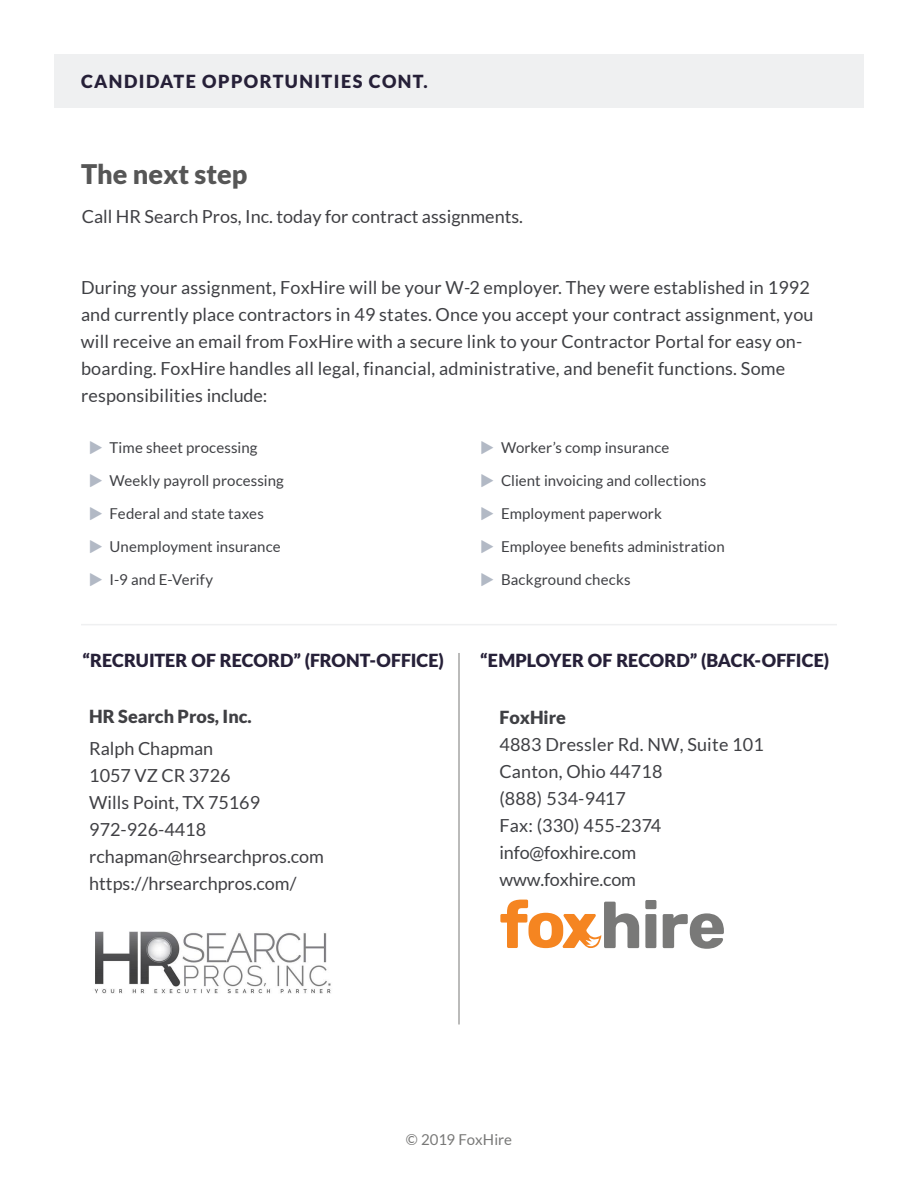
<style>
.page{position:relative;width:918px;height:1188px;background:#fff}
.page>*{position:absolute;margin:0;border:0;box-sizing:border-box;transform-origin:0 0}
.body{font:900 27px "Lato";color:#565656}
.body-2{font:18px/27px "Lato";letter-spacing:.01em;color:#3f4044}
.t1{font:18px/27px "Lato";color:#404044}
.company-info{font:18px/27px "Lato";letter-spacing:.01em;color:#3f4044}
.company-info-header{font:900 18px "Lato";letter-spacing:.01em;color:#262038}
.company-info-header-2{font:900 18px "Lato";letter-spacing:.08em;color:#262038}
.t2{font:900 18px "Lato";color:#404044}
.t3{font:15px "Lato";letter-spacing:.01em;color:#3f4044}
.t4{font:15px "Lato";color:#787877}
.s1{font-weight:900}
</style>
<div class="page">
<div style="left:54px;top:54px;width:810px;height:54px;background:#eff0f1"></div>
<hr style="left:81px;top:624px;width:756px;height:1px;background:#eff0f1">
<hr style="left:459px;top:653px;width:1px;height:371px;background:#787877">
<svg style="left:645px;top:900px;width:11px;height:48px"></svg>
<svg style="left:663px;top:913px;width:61px;height:36px"></svg>
<svg style="left:500px;top:900px;width:139px;height:48px"></svg>
<img style="left:94px;top:931px;width:237px;height:63px">
<p class="company-info-header-2" style="left:81px;top:71px;width:348px">CANDIDATE OPPORTUNITIES CONT.</p>
<p class="body" style="left:81px;top:158px;width:168px">The next step</p>
<p class="t1" style="left:82px;top:203px;width:443px">Call HR Search Pros, Inc. today for contract assignments.</p>
<p class="body-2" style="left:81px;top:274px;width:734px">During your assignment, FoxHire will be your W-2 employer. They were established in 1992 and currently place contractors in 49 states. Once you accept your contract assignment, you will receive an email from FoxHire with a secure link to your Contractor Portal for easy on&shy;boarding. FoxHire handles all legal, financial, administrative, and benefit functions. Some responsibilities include:</p>
<p class="t3" style="left:110px;top:440px;width:150px">Time sheet processing</p>
<p class="t3" style="left:110px;top:473px;width:176px">Weekly payroll processing</p>
<p class="t3" style="left:110px;top:506px;width:156px">Federal and state taxes</p>
<p class="t3" style="left:110px;top:539px;width:173px">Unemployment insurance</p>
<p class="t3" style="left:110px;top:572px;width:105px">I-9 and E-Verify</p>
<p class="t3" style="left:501px;top:440px;width:170px">Worker’s comp insurance</p>
<p class="t3" style="left:501px;top:473px;width:207px">Client invoicing and collections</p>
<p class="t3" style="left:501px;top:506px;width:162px">Employment paperwork</p>
<p class="t3" style="left:501px;top:539px;width:225px">Employee benefits administration</p>
<p class="t3" style="left:501px;top:572px;width:131px">Background checks</p>
<p class="company-info-header" style="left:82px;top:650px;width:363px">“RECRUITER OF RECORD” (FRONT-OFFICE)</p>
<p class="company-info-header" style="left:480px;top:650px;width:350px">“EMPLOYER OF RECORD” (BACK-OFFICE)</p>
<p class="t2" style="left:89px;top:705px;width:164px">HR Search Pros, Inc.</p>
<p class="t1" style="left:89px;top:735px;width:236px">Ralph Chapman<br>1057 VZ CR 3726<br>Wills Point, TX 75169<br>972-926-4418 rchapman@hrsearchpros.com https://hrsearchpros.com/</p>
<p class="company-info" style="left:499px;top:704px;width:266px"><span class="s1">FoxHire<br></span>4883 Dressler Rd. NW, Suite 101<br>Canton, Ohio 44718<br>(888) 534-9417<br>Fax: (330) 455-2374 info@foxhire.com www.foxhire.com</p>
<p class="t4" style="left:406px;top:1131px;width:108px">© 2019 FoxHire</p>
</div>
